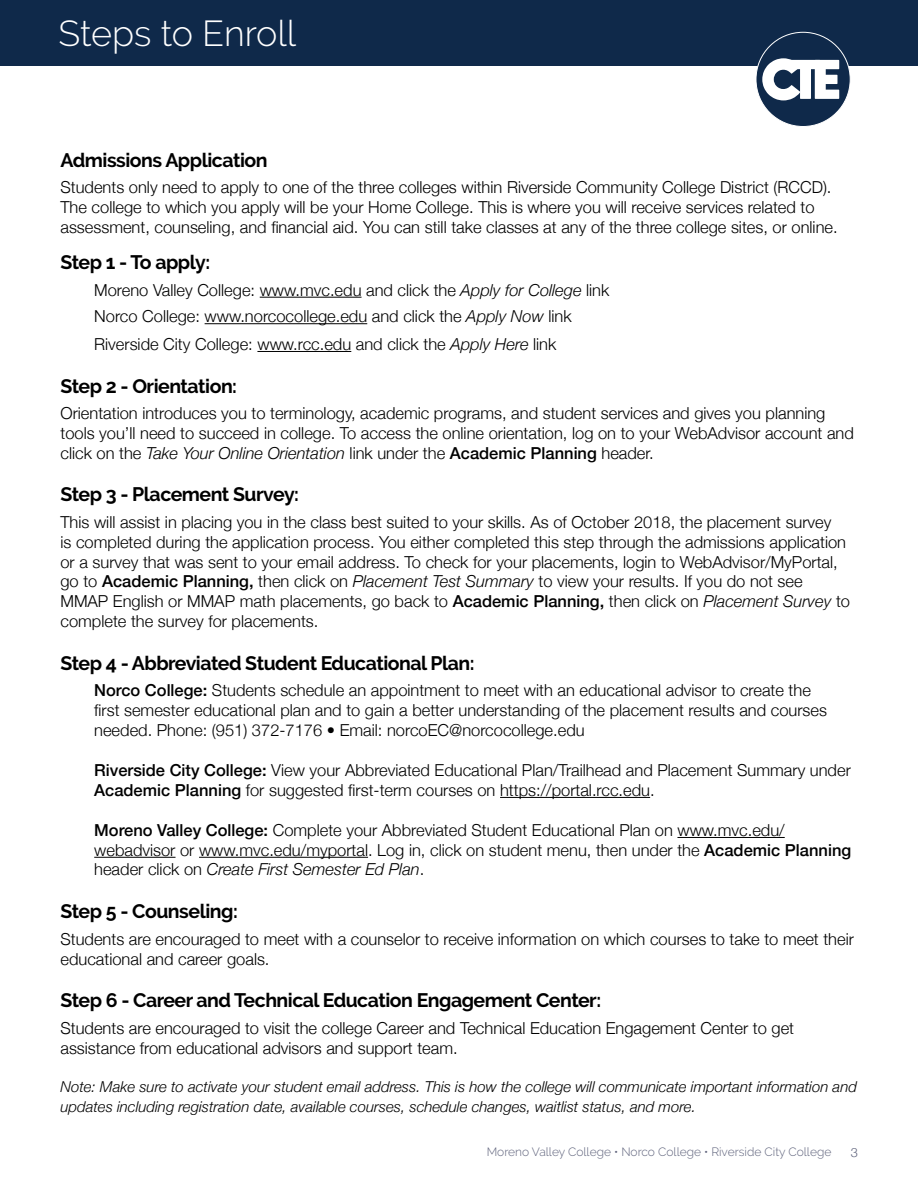
<style>
.page{position:relative;width:918px;height:1188px;background:#fff}
.page>*{position:absolute;margin:0;border:0;box-sizing:border-box;transform-origin:0 0}
.t1{font:300 36px "Raleway";letter-spacing:-.005em;color:#fff}
.t2{font:700 19.5px "Raleway";letter-spacing:-.025em;color:#000}
.t3{font:300 16.5px/19.8px "Helvetica Neue";color:#000}
.t4{font:italic 300 15px/19.8px "Helvetica Neue";color:#000}
.t5{font:300 12.75px "Helvetica Neue";color:#5e627b}
.t6{font:300 12px "Raleway";color:#5d617a}
.s1{font-style:italic}
.s2{font-weight:500}
</style>
<div class="page">
<div style="left:0;top:0;width:918px;height:66px;background:#0f294a"></div>
<hr style="left:260px;top:297px;width:102px;height:1px;background:#000">
<hr style="left:205px;top:323px;width:162px;height:1px;background:#000">
<hr style="left:257px;top:351px;width:94px;height:1px;background:#000">
<hr style="left:500px;top:797px;width:150px;height:1px;background:#000">
<hr style="left:677px;top:837px;width:108px;height:1px;background:#000">
<hr style="left:94px;top:857px;width:82px;height:1px;background:#000">
<hr style="left:199px;top:857px;width:169px;height:1px;background:#000">
<div style="left:756px;top:32px;width:94px;height:95px;background:#0f294a;border-radius:50%"></div>
<svg style="left:762px;top:58px;width:77px;height:42px"></svg>
<h1 class="t1" style="left:58px;top:12px;width:239px">Steps to Enroll</h1>
<p class="t2" style="left:60px;top:149px;width:209px">Admissions Application</p>
<p class="t3" style="left:60px;top:176px;width:779px">Students only need to apply to one of the three colleges within Riverside Community College District (RCCD).<br>The college to which you apply will be your Home College. This is where you will receive services related to assessment, counseling, and financial aid. You can still take classes at any of the three college sites, or online.</p>
<p class="t2" style="left:60px;top:251px;width:151px">Step 1 - To apply:</p>
<p class="t3" style="left:94px;top:275px;width:517px;line-height:27.2px">Moreno Valley College: www.mvc.edu and click the <span class="s1">Apply for College</span> link<br>Norco College: www.norcocollege.edu and click the <span class="s1">Apply Now</span> link<br>Riverside City College: www.rcc.edu and click the <span class="s1">Apply Here</span> link</p>
<p class="t2" style="left:60px;top:375px;width:178px">Step 2 - Orientation:</p>
<p class="t3" style="left:60px;top:402px;width:795px">Orientation introduces you to terminology, academic programs, and student services and gives you planning tools you’ll need to succeed in college. To access the online orientation, log on to your WebAdvisor account and click on the <span class="s1">Take Your Online Orientation</span> link under the <span class="s2">Academic Planning</span> header.</p>
<p class="t2" style="left:60px;top:483px;width:240px">Step 3 - Placement Survey:</p>
<p class="t3" style="left:60px;top:511px;width:791px">This will assist in placing you in the class best suited to your skills. As of October 2018, the placement survey<br>is completed during the application process. You either completed this step through the admissions application or a survey that was sent to your email address. To check for your placements, login to WebAdvisor/MyPortal, go to <span class="s2">Academic Planning,</span> then click on <span class="s1">Placement Test Summary</span> to view your results. If you do not see MMAP English or MMAP math placements, go back to <span class="s2">Academic Planning,</span> then click on <span class="s1">Placement Survey</span> to complete the survey for placements.</p>
<p class="t2" style="left:60px;top:652px;width:416px">Step 4 - Abbreviated Student Educational Plan:</p>
<p class="t3" style="left:94px;top:679px;width:734px"><span class="s2">Norco College:</span> Students schedule an appointment to meet with an educational advisor to create the first semester educational plan and to gain a better understanding of the placement results and courses needed. Phone: (951) 372-7176 • Email: norcoEC@norcocollege.edu</p>
<p class="t3" style="left:94px;top:759px;width:758px"><span class="s2">Riverside City College:</span> View your Abbreviated Educational Plan/Trailhead and Placement Summary under<br><span class="s2">Academic Planning</span> for suggested first-term courses on https://portal.rcc.edu.</p>
<p class="t3" style="left:94px;top:819px;width:759px"><span class="s2">Moreno Valley College:</span> Complete your Abbreviated Student Educational Plan on www.mvc.edu/ webadvisor or www.mvc.edu/myportal. Log in, click on student menu, then under the <span class="s2">Academic Planning </span>header click on <span class="s1">Create First Semester Ed Plan</span>.</p>
<p class="t2" style="left:60px;top:900px;width:179px">Step 5 - Counseling:</p>
<p class="t3" style="left:60px;top:928px;width:795px">Students are encouraged to meet with a counselor to receive information on which courses to take to meet their educational and career goals.</p>
<p class="t2" style="left:60px;top:989px;width:542px">Step 6 - Career and Technical Education Engagement Center:</p>
<p class="t3" style="left:60px;top:1017px;width:735px">Students are encouraged to visit the college Career and Technical Education Engagement Center to get assistance from educational advisors and support team.</p>
<p class="t4" style="left:60px;top:1076px;width:798px">Note: Make sure to activate your student email address. This is how the college will communicate important information and updates including registration date, available courses, schedule changes, waitlist status, and more.</p>
<p class="t6" style="left:487px;top:1145px;width:346px">Moreno Valley College • Norco College • Riverside City College</p>
<p class="t5" style="left:851px;top:1142px;width:9px">3</p>
</div>
